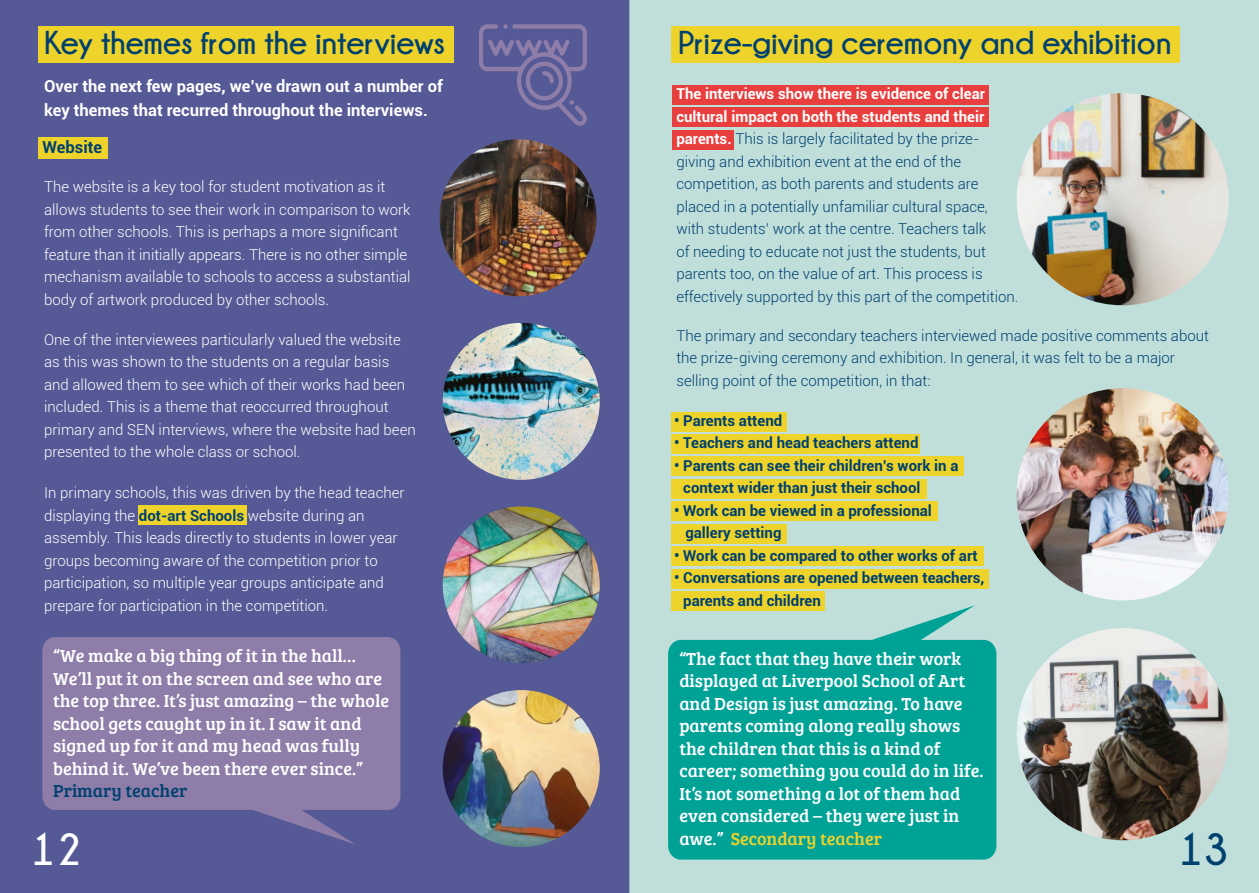
<style>
.page{position:relative;width:1259px;height:893px;background:#fff}
.page>*{position:absolute;margin:0;border:0;box-sizing:border-box;transform-origin:0 0}
.t1{font:700 45px "Champagne&Limousines";color:#fff}
.t2{font:700 45px "Champagne&Limousines";color:#00406f}
.t3{font:700 33px "Champagne&Limousines";color:#00406f}
.t4{font:18px/22.5px "Bree Serif";color:#fff}
.t5{font:18px "Bree Serif";color:#00406f}
.t6{font:700 16.5px/24px "Roboto";color:#fff}
.t7{font:700 16.5px "Roboto";color:#00406f}
.t8{font:300 15px/22.5px "Roboto";color:#fff}
.t9{font:300 15px/22.5px "Roboto";color:#00406f}
.t10{font:700 15px/22.5px "Roboto";color:#00406f}
.s1{font-weight:700;color:#00406f}
.s2{font-weight:700;color:#fff}
.s3{color:#eed32a}
</style>
<div class="page">
<div style="left:0;top:0;width:629px;height:893px;background:#555995"></div>
<svg style="left:479px;top:24px;width:108px;height:102px"></svg>
<div style="left:629px;top:0;width:630px;height:893px;background:#c0dfdb"></div>
<div style="left:672px;top:131px;width:62px;height:19px;background:#e83e3d"></div>
<div style="left:672px;top:108px;width:316px;height:19px;background:#e83e3d"></div>
<div style="left:671px;top:412px;width:115px;height:19px;background:#eed32a"></div>
<div style="left:671px;top:434px;width:248px;height:19px;background:#eed32a"></div>
<div style="left:671px;top:479px;width:256px;height:19px;background:#eed32a"></div>
<div style="left:671px;top:457px;width:293px;height:19px;background:#eed32a"></div>
<div style="left:671px;top:502px;width:266px;height:19px;background:#eed32a"></div>
<div style="left:671px;top:524px;width:115px;height:19px;background:#eed32a"></div>
<div style="left:671px;top:547px;width:312px;height:19px;background:#eed32a"></div>
<div style="left:671px;top:569px;width:318px;height:19px;background:#eed32a"></div>
<div style="left:671px;top:592px;width:154px;height:19px;background:#eed32a"></div>
<div style="left:672px;top:85px;width:316px;height:19px;background:#e83e3d"></div>
<svg style="left:668px;top:605px;width:328px;height:255px;background:#19a99d"></svg>
<svg style="left:42px;top:637px;width:358px;height:207px;fill:#8d7da8"></svg>
<img style="left:439px;top:139px;width:157px;height:157px;border-radius:78px">
<img style="left:443px;top:323px;width:157px;height:157px;border-radius:78px">
<img style="left:443px;top:506px;width:157px;height:157px;border-radius:78px">
<img style="left:443px;top:690px;width:157px;height:157px;border-radius:78px">
<div style="left:38px;top:27px;width:416px;height:36px;background:#eed32a"></div>
<div style="left:671px;top:27px;width:508px;height:36px;background:#eed32a"></div>
<img style="left:1016px;top:93px;width:212px;height:212px;border-radius:106px">
<img style="left:1016px;top:388px;width:212px;height:212px;border-radius:106px">
<img style="left:1016px;top:628px;width:212px;height:212px;border-radius:106px">
<div style="left:38px;top:137px;width:70px;height:21px;background:#eed32a"></div>
<div style="left:138px;top:506px;width:108px;height:19px;background:#eed32a"></div>
<p class="t3" style="left:44px;top:25px;width:402px">Key themes from the interviews</p>
<p class="t6" style="left:44px;top:73px;width:400px">Over the next few pages, we’ve drawn out a number of key themes that recurred throughout the interviews.</p>
<p class="t7" style="left:43px;top:136px;width:61px">Website</p>
<p class="t8" style="left:44px;top:175px;width:368px">The website is a key tool for student motivation as it allows students to see their work in comparison to work from other schools. This is perhaps a more significant feature than it initially appears. There is no other simple mechanism available to schools to access a substantial body of artwork produced by other schools.</p>
<p class="t8" style="left:44px;top:327px;width:373px">One of the interviewees particularly valued the website as this was shown to the students on a regular basis and allowed them to see which of their works had been included. This is a theme that reoccurred throughout primary and SEN interviews, where the website had been presented to the whole class or school.</p>
<p class="t8" style="left:44px;top:481px;width:362px">In primary schools, this was driven by the head teacher displaying the <span class="s1">dot-art Schools</span> website during an assembly. This leads directly to students in lower year groups becoming aware of the competition prior to participation, so multiple year groups anticipate and prepare for participation in the competition.</p>
<p class="t4" style="left:53px;top:644px;width:337px">“We make a big thing of it in the hall… We’ll put it on the screen and see who are the top three. It’s just amazing – the whole school gets caught up in it. I saw it and signed up for it and my head was fully behind it. We’ve been there ever since.”</p>
<p class="t5" style="left:53px;top:778px;width:136px">Primary teacher</p>
<p class="t1" style="left:31px;top:825px;width:53px">12</p>
<p class="t3" style="left:678px;top:25px;width:495px">Prize-giving ceremony and exhibition</p>
<p class="t9" style="left:676px;top:82px;width:343px"><span class="s2">The interviews show there is evidence of clear cultural impact on both the students and their parents.</span> This is largely facilitated by the prize&shy;giving and exhibition event at the end of the competition, as both parents and students are placed in a potentially unfamiliar cultural space, with students’ work at the centre. Teachers talk<br>of needing to educate not just the students, but parents too, on the value of art. This process is effectively supported by this part of the competition.</p>
<p class="t9" style="left:676px;top:323px;width:534px">The primary and secondary teachers interviewed made positive comments about the prize-giving ceremony and exhibition. In general, it was felt to be a major selling point of the competition, in that:</p>
<p class="t10" style="left:674px;top:409px;width:110px">• Parents attend</p>
<p class="t10" style="left:674px;top:431px;width:246px">• Teachers and head teachers attend</p>
<p class="t10" style="left:683px;top:454px;width:277px;text-indent:-9px">• Parents can see their children’s work in a context wider than just their school</p>
<p class="t10" style="left:674px;top:499px;width:259px">• Work can be viewed in a professional</p>
<p class="t10" style="left:685px;top:521px;width:98px">gallery setting</p>
<p class="t10" style="left:674px;top:544px;width:305px">• Work can be compared to other works of art</p>
<p class="t10" style="left:683px;top:566px;width:303px;text-indent:-9px">• Conversations are opened between teachers, parents and children</p>
<p class="t4" style="left:679px;top:646px;width:306px">“The fact that they have their work displayed at Liverpool School of Art and Design is just amazing. To have parents coming along really shows the children that this is a kind of career; something you could do in life.<br>It’s not something a lot of them had even considered – they were just in awe.” <span class="s3">Secondary teacher</span></p>
<p class="t2" style="left:1178px;top:825px;width:52px">13</p>
</div>
